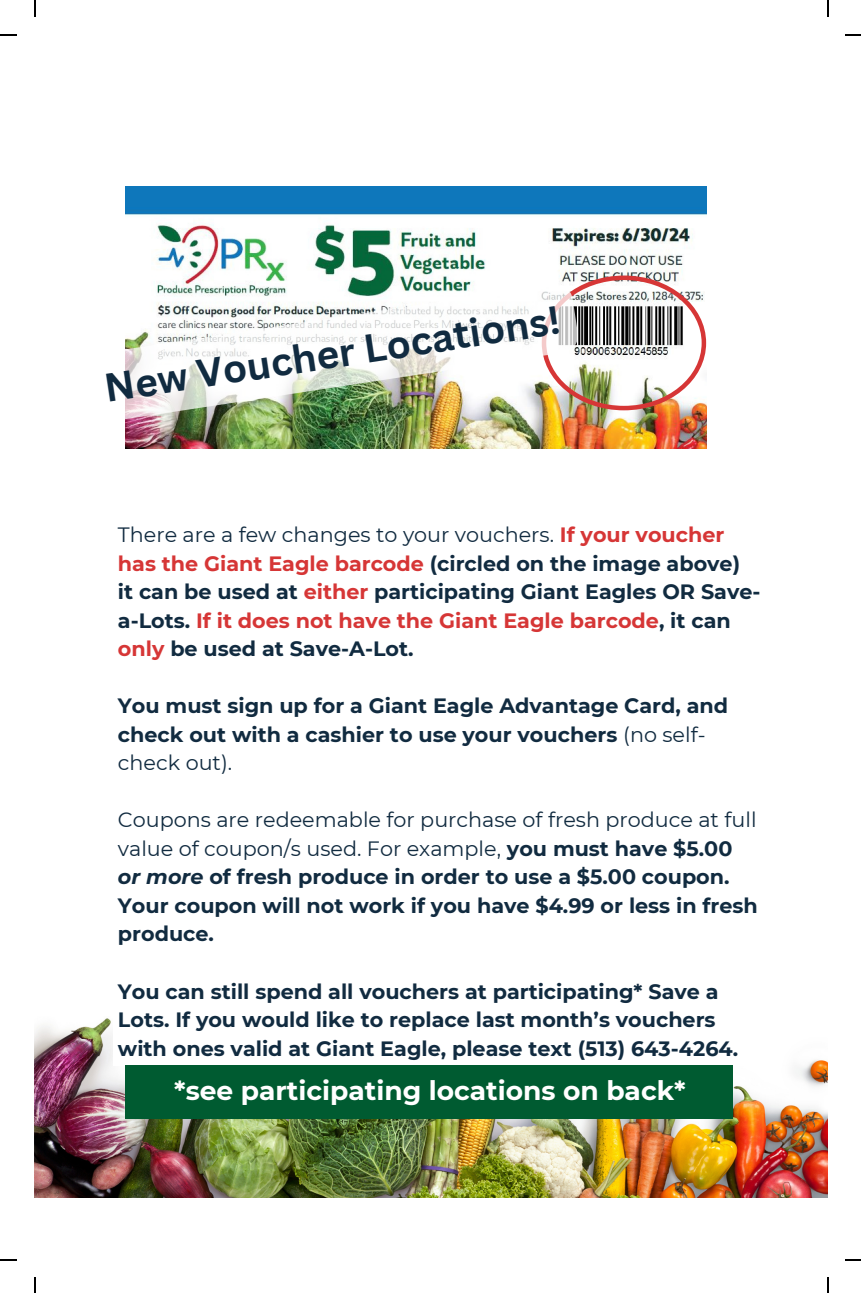
<style>
.page{position:relative;width:861px;height:1293px;background:#fff}
.page>*{position:absolute;margin:0;border:0;box-sizing:border-box;transform-origin:0 0}
.t1{font:700 38.8px "Canva Sans";color:#112b40}
.t2{font:700 26.6px "Montserrat";color:#fff}
.t3{font:700 20.8px/28.4px "Montserrat";color:#112b40}
.s1{font-weight:400}
.s2{color:#d63636}
.s3{font-style:italic}
</style>
<div class="page">
<img style="left:34px;top:1018px;width:792px;height:178px">
<img style="left:126px;top:187px;width:580px;height:261px">
<div style="left:114px;top:519px;width:649px;height:546px;background:#fff"></div>
<div style="left:126px;top:1065px;width:606px;height:53px;background:#005b31"></div>
<img style="left:541px;top:275px;width:164px;height:135px">
<img style="left:125px;top:282px;width:455px;height:142px">
<svg style="left:34px;top:0;width:2px;height:16px"></svg>
<svg style="left:0;top:34px;width:16px;height:2px"></svg>
<svg style="left:827px;top:0;width:1px;height:16px"></svg>
<svg style="left:845px;top:34px;width:15px;height:2px"></svg>
<svg style="left:34px;top:1277px;width:2px;height:15px"></svg>
<svg style="left:0;top:1259px;width:16px;height:1px"></svg>
<svg style="left:827px;top:1277px;width:1px;height:15px"></svg>
<svg style="left:845px;top:1259px;width:15px;height:1px"></svg>
<h2 class="t1" style="left:101px;top:363px;width:461px;rotate:-9deg">New Voucher Locations!</h2>
<p class="t3" style="left:118px;top:520px;width:643px"><span class="s1">There are a few changes to your vouchers.</span> <span class="s2">If your voucher has the Giant Eagle barcode</span> (circled on the image above) it can be used at <span class="s2">either</span> participating Giant Eagles OR Save&shy;a-Lots. <span class="s2">If it does not have the Giant Eagle barcode</span>, it can <span class="s2">only</span> be used at Save-A-Lot.</p>
<p class="t3" style="left:118px;top:691px;width:611px">You must sign up for a Giant Eagle Advantage Card, and check out with a cashier to use your vouchers <span class="s1">(no self&shy;check out).</span></p>
<p class="t3" style="left:118px;top:805px;width:641px"><span class="s1">Coupons are redeemable for purchase of fresh produce at full value of coupon/s used. For example,</span> you must have $5.00 <span class="s3">or more</span> of fresh produce in order to use a $5.00 coupon.<br>Your coupon will not work if you have $4.99 or less in fresh produce.</p>
<h3 class="t3" style="left:118px;top:976px;width:621px">You can still spend all vouchers at participating* Save a<br>Lots. If you would like to replace last month’s vouchers with ones valid at Giant Eagle, please text (513) 643-4264.</h3>
<p class="t2" style="left:174px;top:1074px;width:512px">*see participating locations on back*</p>
</div>
